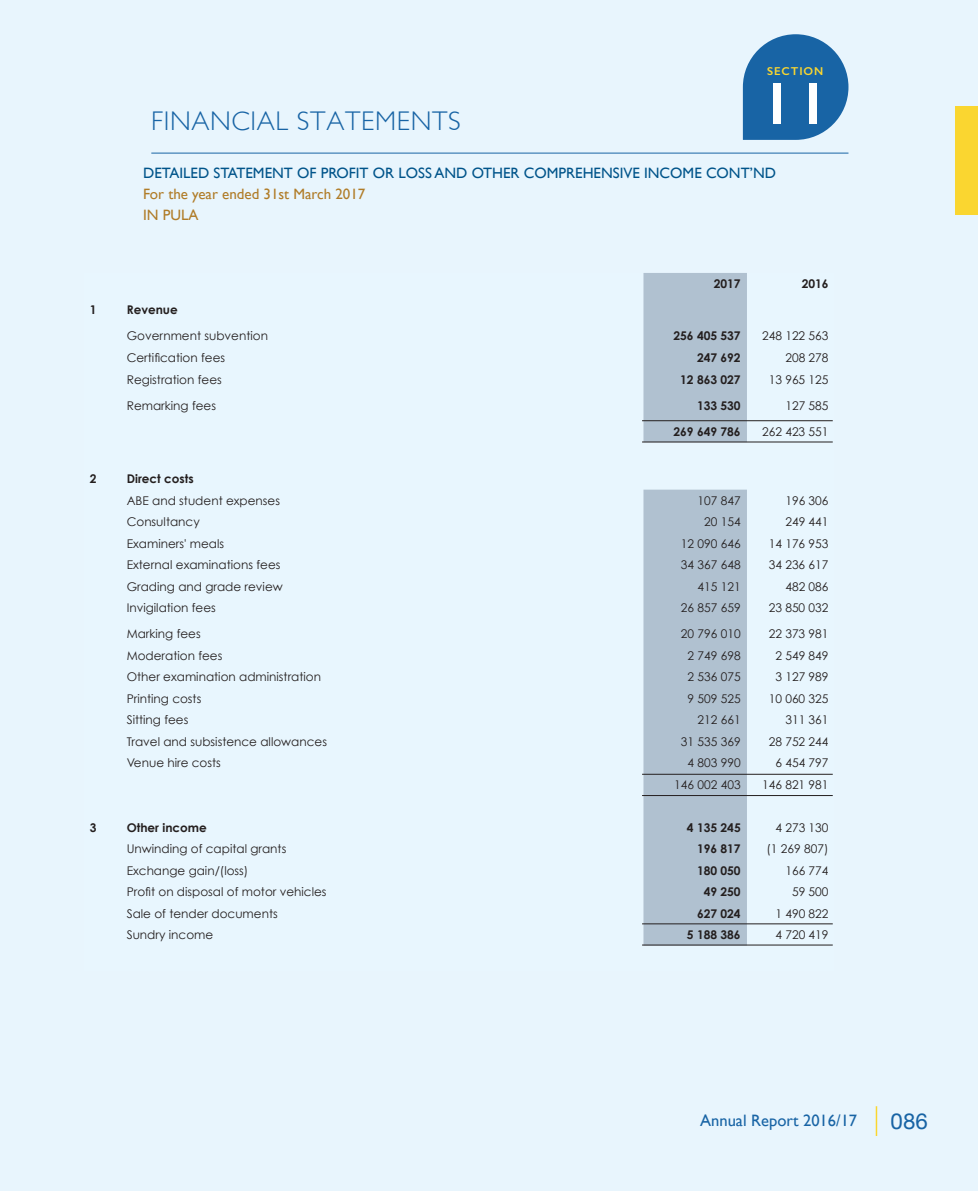
<style>
.page{position:relative;width:978px;height:1191px;background:#e8f5fd}
.page>*{position:absolute;margin:0;border:0;box-sizing:border-box;transform-origin:0 0}
.t1{font:600 59.85px "Gill Sans";color:#fff}
.t2{font:300 27px "Gill Sans";letter-spacing:.025em;color:#1864a5}
.t3{font:22.2px "Helvetica Neue";color:#1864a5}
.t4{font:16.5px "Gill Sans";color:#1864a5}
.t5{font:15px "Gill Sans";color:#00548a}
.t6{font:15px/21px "Gill Sans";color:#b07c28}
.t7{font:12px "Century Gothic";color:#241f1f}
.t8{font:700 12px "Century Gothic";color:#241f1f}
.t9{font:600 11.4px "Gill Sans";letter-spacing:.08em;color:#fad630}
</style>
<div class="page">
<div style="left:956px;top:106px;width:22px;height:109px;background:#fad630"></div>
<hr style="left:876px;top:1106px;width:1px;height:30px;background:#fad630">
<svg style="left:743px;top:34px;width:105px;height:106px"></svg>
<hr style="left:151px;top:153px;width:697px;height:1px;background:#1864a5">
<svg style="left:643px;top:273px;width:104px;height:671px;background:#b3c4d3"></svg>
<hr style="left:642px;top:420px;width:191px;height:1px;background:#241f1f">
<hr style="left:642px;top:441px;width:191px;height:1px;background:#241f1f">
<hr style="left:642px;top:774px;width:191px;height:1px;background:#241f1f">
<hr style="left:642px;top:795px;width:191px;height:1px;background:#241f1f">
<hr style="left:642px;top:923px;width:191px;height:1px;background:#241f1f">
<hr style="left:642px;top:944px;width:191px;height:1px;background:#241f1f">
<h2 class="t2" style="left:151px;top:100px;width:311px">FINANCIAL STATEMENTS</h2>
<p class="t9" style="left:767px;top:64px;width:58px">SECTION</p>
<h1 class="t1" style="left:761px;top:67px;width:69px">11</h1>
<p class="t5" style="left:143px;top:164px;width:634px">DETAILED STATEMENT OF PROFIT OR LOSS AND OTHER COMPREHENSIVE INCOME CONT’ND</p>
<p class="t6" style="left:143px;top:184px;width:224px">For the year ended 31st March 2017<br>IN PULA</p>
<p class="t8" style="left:714px;top:276px;width:28px">2017</p>
<p class="t8" style="left:802px;top:276px;width:28px">2016</p>
<p class="t8" style="left:90px;top:302px;width:8px">1</p>
<p class="t8" style="left:127px;top:302px;width:53px">Revenue</p>
<p class="t7" style="left:127px;top:328px;width:143px">Government subvention</p>
<p class="t8" style="left:673px;top:328px;width:69px">256 405 537</p>
<p class="t7" style="left:762px;top:328px;width:68px">248 122 563</p>
<p class="t7" style="left:127px;top:351px;width:100px">Certification fees</p>
<p class="t8" style="left:697px;top:350px;width:45px">247 692</p>
<p class="t7" style="left:785px;top:351px;width:45px">208 278</p>
<p class="t7" style="left:127px;top:372px;width:97px">Registration fees</p>
<p class="t8" style="left:680px;top:372px;width:62px">12 863 027</p>
<p class="t7" style="left:769px;top:372px;width:61px">13 965 125</p>
<p class="t7" style="left:127px;top:398px;width:91px">Remarking fees</p>
<p class="t8" style="left:697px;top:398px;width:45px">133 530</p>
<p class="t7" style="left:785px;top:398px;width:45px">127 585</p>
<p class="t8" style="left:673px;top:424px;width:69px">269 649 786</p>
<p class="t7" style="left:762px;top:424px;width:68px">262 423 551</p>
<p class="t8" style="left:90px;top:471px;width:8px">2</p>
<p class="t8" style="left:127px;top:471px;width:68px">Direct costs</p>
<p class="t7" style="left:127px;top:493px;width:155px">ABE and student expenses</p>
<p class="t7" style="left:697px;top:493px;width:45px">107 847</p>
<p class="t7" style="left:785px;top:493px;width:45px">196 306</p>
<p class="t7" style="left:127px;top:515px;width:75px">Consultancy</p>
<p class="t7" style="left:704px;top:515px;width:38px">20 154</p>
<p class="t7" style="left:785px;top:515px;width:45px">249 441</p>
<p class="t7" style="left:127px;top:536px;width:99px">Examiners' meals</p>
<p class="t7" style="left:681px;top:536px;width:61px">12 090 646</p>
<p class="t7" style="left:769px;top:536px;width:61px">14 176 953</p>
<p class="t7" style="left:127px;top:558px;width:155px">External examinations fees</p>
<p class="t7" style="left:681px;top:558px;width:61px">34 367 648</p>
<p class="t7" style="left:769px;top:558px;width:61px">34 236 617</p>
<p class="t7" style="left:127px;top:579px;width:158px">Grading and grade review</p>
<p class="t7" style="left:697px;top:579px;width:45px">415 121</p>
<p class="t7" style="left:785px;top:579px;width:45px">482 086</p>
<p class="t7" style="left:127px;top:600px;width:91px">Invigilation fees</p>
<p class="t7" style="left:681px;top:600px;width:61px">26 857 659</p>
<p class="t7" style="left:769px;top:600px;width:61px">23 850 032</p>
<p class="t7" style="left:127px;top:626px;width:76px">Marking fees</p>
<p class="t7" style="left:681px;top:626px;width:61px">20 796 010</p>
<p class="t7" style="left:769px;top:626px;width:61px">22 373 981</p>
<p class="t7" style="left:127px;top:648px;width:97px">Moderation fees</p>
<p class="t7" style="left:687px;top:648px;width:55px">2 749 698</p>
<p class="t7" style="left:775px;top:648px;width:55px">2 549 849</p>
<p class="t7" style="left:127px;top:669px;width:196px">Other examination administration</p>
<p class="t7" style="left:687px;top:669px;width:55px">2 536 075</p>
<p class="t7" style="left:775px;top:669px;width:55px">3 127 989</p>
<p class="t7" style="left:127px;top:691px;width:76px">Printing costs</p>
<p class="t7" style="left:687px;top:691px;width:55px">9 509 525</p>
<p class="t7" style="left:769px;top:691px;width:61px">10 060 325</p>
<p class="t7" style="left:127px;top:712px;width:63px">Sitting fees</p>
<p class="t7" style="left:697px;top:712px;width:45px">212 661</p>
<p class="t7" style="left:785px;top:712px;width:45px">311 361</p>
<p class="t7" style="left:127px;top:734px;width:202px">Travel and subsistence allowances</p>
<p class="t7" style="left:681px;top:734px;width:61px">31 535 369</p>
<p class="t7" style="left:769px;top:734px;width:61px">28 752 244</p>
<p class="t7" style="left:127px;top:755px;width:96px">Venue hire costs</p>
<p class="t7" style="left:687px;top:755px;width:55px">4 803 990</p>
<p class="t7" style="left:775px;top:755px;width:55px">6 454 797</p>
<p class="t7" style="left:674px;top:777px;width:68px">146 002 403</p>
<p class="t7" style="left:762px;top:777px;width:68px">146 821 981</p>
<p class="t8" style="left:90px;top:820px;width:8px">3</p>
<p class="t8" style="left:127px;top:820px;width:82px">Other income</p>
<p class="t8" style="left:687px;top:820px;width:55px">4 135 245</p>
<p class="t7" style="left:775px;top:820px;width:55px">4 273 130</p>
<p class="t7" style="left:127px;top:841px;width:161px">Unwinding of capital grants</p>
<p class="t8" style="left:697px;top:841px;width:45px">196 817</p>
<p class="t7" style="left:767px;top:841px;width:64px">(1 269 807)</p>
<p class="t7" style="left:127px;top:863px;width:123px">Exchange gain/(loss)</p>
<p class="t8" style="left:697px;top:863px;width:45px">180 050</p>
<p class="t7" style="left:785px;top:863px;width:45px">166 774</p>
<p class="t7" style="left:127px;top:884px;width:201px">Profit on disposal of motor vehicles</p>
<p class="t8" style="left:704px;top:884px;width:38px">49 250</p>
<p class="t7" style="left:792px;top:884px;width:38px">59 500</p>
<p class="t7" style="left:127px;top:906px;width:153px">Sale of tender documents</p>
<p class="t8" style="left:697px;top:906px;width:45px">627 024</p>
<p class="t7" style="left:775px;top:906px;width:55px">1 490 822</p>
<p class="t7" style="left:127px;top:927px;width:88px">Sundry income</p>
<p class="t8" style="left:687px;top:927px;width:55px">5 188 386</p>
<p class="t7" style="left:775px;top:927px;width:55px">4 720 419</p>
<h3 class="t4" style="left:700px;top:1111px;width:158px">Annual Report 2016/17</h3>
<h3 class="t3" style="left:891px;top:1105px;width:39px">086</h3>
</div>
